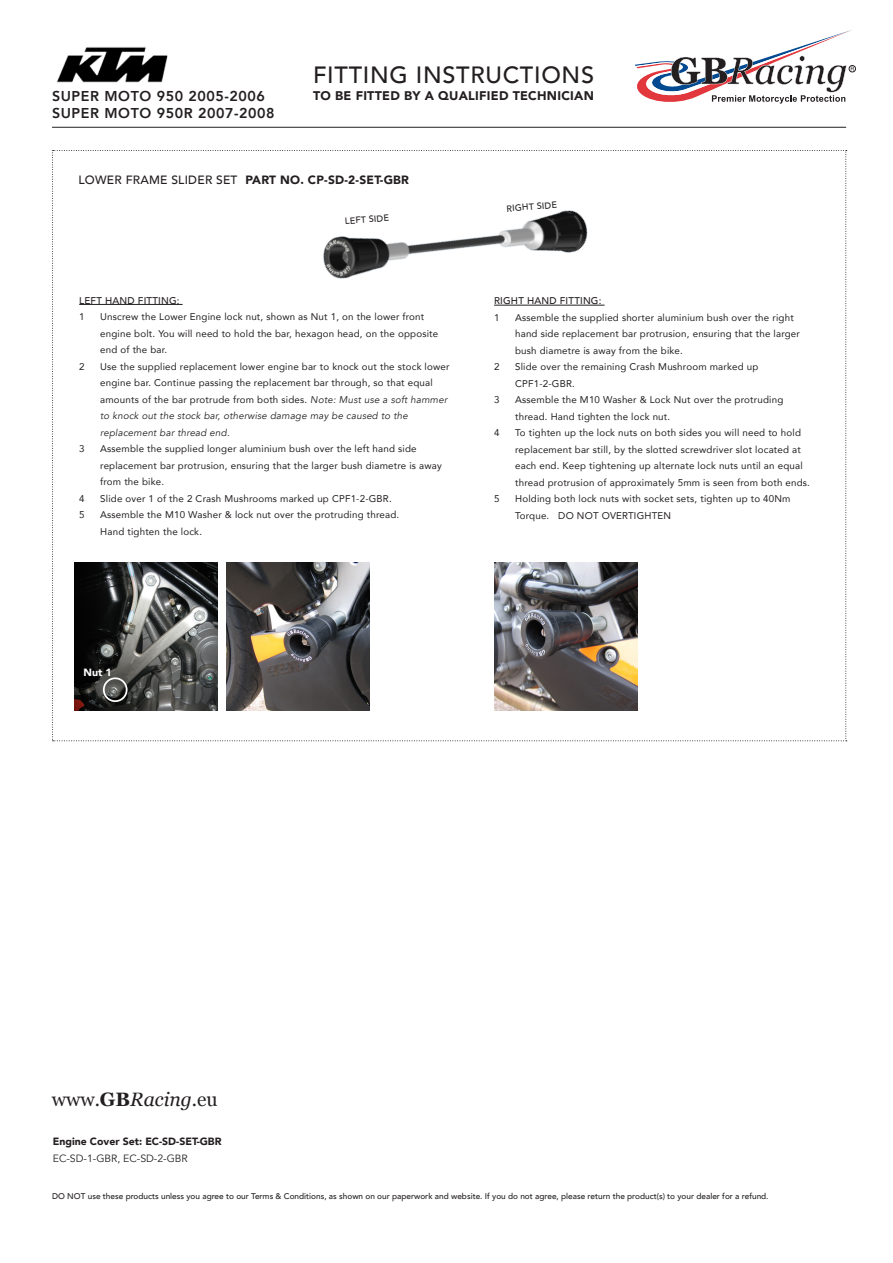
<style>
.page{position:relative;width:893px;height:1263px;background:#fff}
.page>*{position:absolute;margin:0;border:0;box-sizing:border-box;transform-origin:0 0}
.t1{font:500 23.55px "Avenir";letter-spacing:.03em;color:#231f20}
.t2{font:19.35px "Georgia";color:#231f20}
.t3{font:800 14.25px "Avenir";letter-spacing:.04em;color:#231f20}
.t4{font:900 12.6px "Avenir";letter-spacing:.02em;color:#231f20}
.t5{font:900 12px "Avenir";letter-spacing:.02em;color:#231f20}
.t6{font:900 10.5px "Avenir";color:#231f20}
.text{font:10.5px "Avenir";color:#231f20}
.t7{font:900 10.5px "Avenir";color:#fefeff}
.t8{font:9.75px/16.5px "Avenir";letter-spacing:.02em;color:#231f20}
.t9{font:500 9.75px "Avenir";letter-spacing:.02em;color:#231f20}
.t10{font:500 9px "Avenir";color:#231f20}
.text-2{font:500 8.25px "Avenir";color:#231f20}
.s1{font-weight:500}
.s2{font-style:italic}
.s3{font-weight:700}
</style>
<div class="page">
<svg style="left:52px;top:150px;width:795px;height:591px"></svg>
<img style="left:310px;top:194px;width:312px;height:100px">
<hr style="left:79px;top:304px;width:104px;height:1px;background:#231f20">
<img style="left:74px;top:563px;width:144px;height:148px">
<div style="left:103px;top:677px;width:25px;height:25px;border:2px solid #fff;border-radius:50%"></div>
<img style="left:227px;top:563px;width:143px;height:148px">
<hr style="left:494px;top:305px;width:111px;height:1px;background:#231f20">
<img style="left:494px;top:563px;width:143px;height:148px">
<div style="left:849px;top:65px;width:7px;height:7px;border:1px solid #231f20;border-radius:50%"></div>
<svg style="left:635px;top:30px;width:219px;height:74px"></svg>
<hr style="left:52px;top:127px;width:794px;height:1px;background:#231f20">
<img style="left:57px;top:47px;width:111px;height:36px">
<p class="t1" style="left:313px;top:55px;width:282px">FITTING INSTRUCTIONS</p>
<p class="t3" style="left:52px;top:85px;width:215px">SUPER MOTO 950 2005-2006</p>
<p class="t4" style="left:313px;top:85px;width:282px">TO BE FITTED BY A QUALIFIED TECHNICIAN</p>
<p class="t3" style="left:52px;top:102px;width:224px">SUPER MOTO 950R 2007-2008</p>
<p class="t5" style="left:79px;top:169px;width:332px"><span class="s1">LOWER FRAME SLIDER SET</span> PART NO. CP-SD-2-SET-GBR</p>
<p class="t10" style="left:344px;top:214px;width:46px;rotate:-5deg">LEFT SIDE</p>
<p class="t9" style="left:79px;top:292px;width:102px">LEFT HAND FITTING:</p>
<p class="t8" style="left:79px;top:308px;width:7px">1</p>
<p class="t8" style="left:100px;top:308px;width:340px">Unscrew the Lower Engine lock nut, shown as Nut 1, on the lower front engine bolt. You will need to hold the bar, hexagon head, on the opposite end of the bar.</p>
<p class="t8" style="left:79px;top:358px;width:7px">2</p>
<p class="t8" style="left:100px;top:358px;width:351px">Use the supplied replacement lower engine bar to knock out the stock lower engine bar. Continue passing the replacement bar through, so that equal amounts of the bar protrude from both sides. <span class="s2">Note: Must use a soft hammer to knock out the stock bar, otherwise damage may be caused to the replacement bar thread end.</span></p>
<p class="t8" style="left:79px;top:440px;width:7px">3</p>
<p class="t8" style="left:100px;top:440px;width:343px">Assemble the supplied longer aluminium bush over the left hand side replacement bar protrusion, ensuring that the larger bush diametre is away from the bike.</p>
<p class="t8" style="left:79px;top:490px;width:7px">4</p>
<p class="t8" style="left:100px;top:490px;width:293px">Slide over 1 of the 2 Crash Mushrooms marked up CPF1-2-GBR.</p>
<p class="t8" style="left:79px;top:506px;width:7px">5</p>
<p class="t8" style="left:100px;top:506px;width:300px">Assemble the M10 Washer &amp; lock nut over the protruding thread.<br>Hand tighten the lock.</p>
<p class="t10" style="left:506px;top:201px;width:52px;rotate:-5deg">RIGHT SIDE</p>
<p class="t9" style="left:494px;top:293px;width:109px">RIGHT HAND FITTING:</p>
<p class="t8" style="left:494px;top:309px;width:7px">1</p>
<p class="t8" style="left:515px;top:309px;width:286px">Assemble the supplied shorter aluminium bush over the right hand side replacement bar protrusion, ensuring that the larger bush diametre is away from the bike.</p>
<p class="t8" style="left:494px;top:358px;width:7px">2</p>
<p class="t8" style="left:515px;top:358px;width:245px">Slide over the remaining Crash Mushroom marked up<br>CPF1-2-GBR.</p>
<p class="t8" style="left:494px;top:391px;width:7px">3</p>
<p class="t8" style="left:515px;top:391px;width:270px">Assemble the M10 Washer &amp; Lock Nut over the protruding thread. Hand tighten the lock nut.</p>
<p class="t8" style="left:494px;top:424px;width:7px">4</p>
<p class="t8" style="left:515px;top:424px;width:296px">To tighten up the lock nuts on both sides you will need to hold replacement bar still, by the slotted screwdriver slot located at each end. Keep tightening up alternate lock nuts until an equal thread protrusion of approximately 5mm is seen from both ends.</p>
<p class="t8" style="left:494px;top:490px;width:7px">5</p>
<p class="t8" style="left:515px;top:490px;width:277px">Holding both lock nuts with socket sets, tighten up to 40Nm<br>Torque. DO NOT OVERTIGHTEN</p>
<p class="t7" style="left:84px;top:663px;width:30px">Nut 1</p>
<p class="t2" style="left:52px;top:1085px;width:167px">www.<span class="s3">GB</span><span class="s2">Racing</span>.eu</p>
<p class="t6" style="left:53px;top:1132px;width:170px">Engine Cover Set: EC-SD-SET-GBR</p>
<p class="text" style="left:53px;top:1152px;width:136px">EC-SD-1-GBR, EC-SD-2-GBR</p>
<p class="text-2" style="left:52px;top:1189px;width:718px">DO NOT use these products unless you agree to our Terms &amp; Conditions, as shown on our paperwork and website. If you do not agree, please return the product(s) to your dealer for a refund.</p>
</div>
